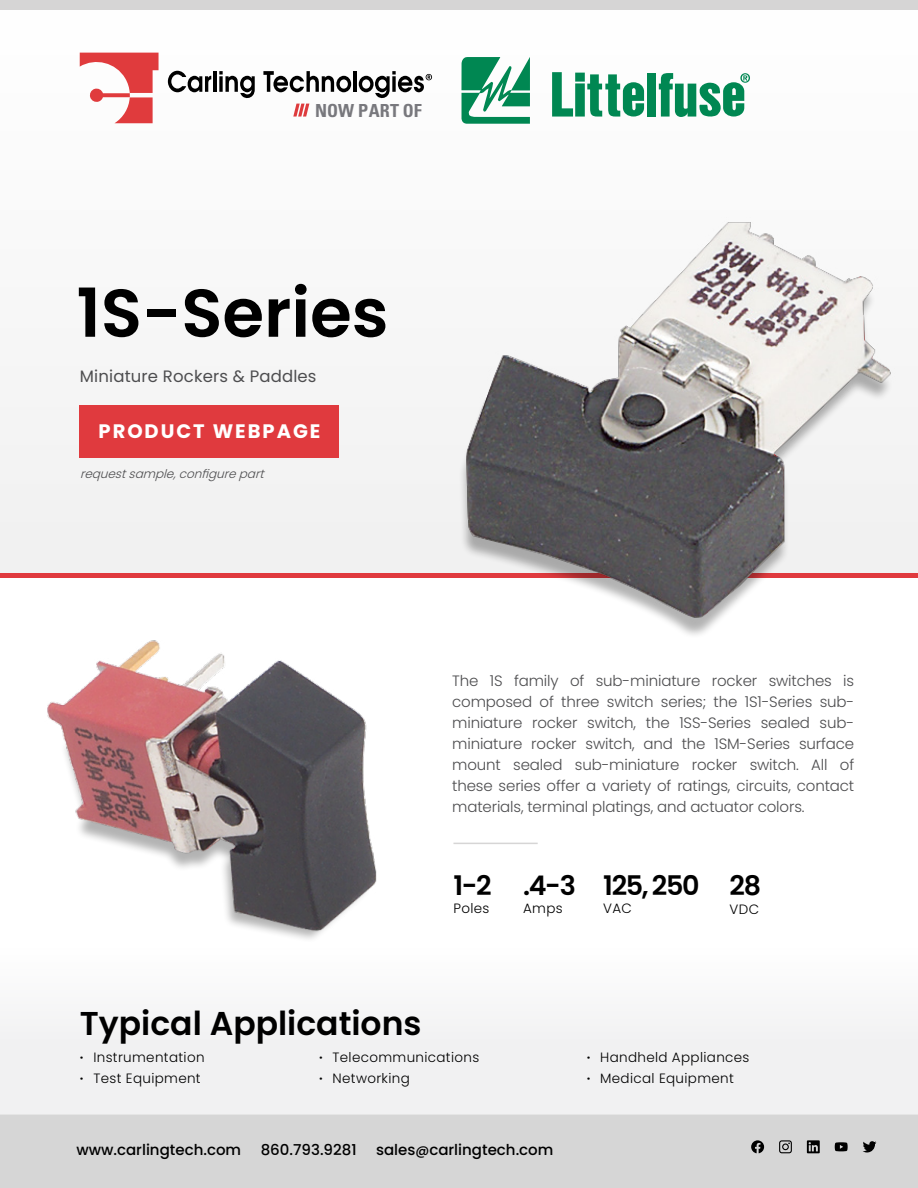
<style>
.page{position:relative;width:918px;height:1188px;background:#fff}
.page>*{position:absolute;margin:0;border:0;box-sizing:border-box;transform-origin:0 0}
.t1{font:600 67.5px "Poppins";color:#000}
.t2{font:600 33px "Poppins";color:#000}
.t3{font:600 27px "Poppins";letter-spacing:-.05em;color:#000}
.t4{font:700 19.5px "Poppins";letter-spacing:.1em;color:#fff}
.t5{font:700 condensed 18px "Univers LT Std";color:#78787d}
.t6{font:16.5px "Poppins";letter-spacing:.01em;color:#4d4d4f}
.t7{font:300 15px/21px "Poppins";letter-spacing:-.01em;color:#4d4d4f;text-align:justify}
.t8{font:500 15px "Poppins";color:#000}
.t9{font:300 13.5px/21px "Poppins";letter-spacing:.025em;color:#000}
.t10{font:italic 300 12px "Poppins";color:#4d4d4f}
.s1{font-weight:600}
.s2{font-size:13.5px}
</style>
<div class="page">
<div style="left:0;top:9px;width:918px;height:564px;background:#f9f9f9"></div>
<div style="left:0;top:573px;width:918px;height:5px;background:#e03a3e"></div>
<div style="left:0;top:0;width:918px;height:9px;background:#d6d5d5"></div>
<div style="left:0;top:1115px;width:918px;height:73px;background:#d6d6d6"></div>
<div style="left:0;top:1019px;width:918px;height:96px;background:#f1f1f2"></div>
<svg style="left:807px;top:1140px;width:13px;height:13px"></svg>
<svg style="left:779px;top:1140px;width:13px;height:13px"></svg>
<svg style="left:751px;top:1140px;width:13px;height:13px"></svg>
<svg style="left:835px;top:1142px;width:13px;height:9px"></svg>
<svg style="left:863px;top:1141px;width:13px;height:12px"></svg>
<svg style="left:80px;top:53px;width:79px;height:70px"></svg>
<svg style="left:168px;top:71px;width:43px;height:21px"></svg>
<hr style="left:213px;top:71px;width:3px;height:21px;background:#000">
<svg style="left:219px;top:71px;width:36px;height:27px"></svg>
<svg style="left:263px;top:71px;width:88px;height:21px"></svg>
<hr style="left:353px;top:71px;width:4px;height:21px;background:#000">
<svg style="left:359px;top:71px;width:73px;height:27px"></svg>
<svg style="left:293px;top:104px;width:16px;height:13px"></svg>
<svg style="left:461px;top:57px;width:69px;height:67px"></svg>
<div style="left:647px;top:73px;width:9px;height:44px;background:#008752"></div>
<svg style="left:659px;top:73px;width:91px;height:44px"></svg>
<svg style="left:552px;top:72px;width:92px;height:45px"></svg>
<div style="left:80px;top:405px;width:259px;height:53px;background:#e03a3e"></div>
<div style="left:459px;top:284px;width:435px;height:355px;background:#000;opacity:.3"></div>
<img style="left:463px;top:222px;width:431px;height:401px">
<img style="left:47px;top:640px;width:330px;height:299px">
<hr style="left:453px;top:843px;width:85px;height:1px;background:#d6d5d5">
<p class="t5" style="left:315px;top:99px;width:108px">NOW PART OF</p>
<h1 class="t1" style="left:76px;top:274px;width:314px">1S-Series</h1>
<p class="t6" style="left:80px;top:366px;width:238px">Miniature Rockers &amp; Paddles</p>
<h3 class="t4" style="left:99px;top:420px;width:223px">PRODUCT WEBPAGE</h3>
<p class="t10" style="left:80px;top:467px;width:190px">requestsample,configurepart</p>
<p class="t7" style="left:452px;top:670px;width:404px">The 1S family of sub-miniature rocker switches is composed of three switch series; the 1S1-Series sub&shy;miniature rocker switch, the 1SS-Series sealed sub&shy;miniature rocker switch, and the 1SM-Series surface mount sealed sub-miniature rocker switch. All of these series offer a variety of ratings, circuits, contact materials, terminal platings, and actuator colors.</p>
<h3 class="t3" style="left:453px;top:870px;width:309px">1-2 .4-3 125, 250 28</h3>
<p class="t9" style="left:453px;top:898px;width:38px">Poles</p>
<p class="t9" style="left:523px;top:898px;width:41px">Amps</p>
<p class="t9" style="left:603px;top:898px;width:30px">VAC</p>
<p class="t9" style="left:730px;top:899px;width:31px">VDC</p>
<h2 class="t2" style="left:80px;top:1004px;width:343px">Typical Applications</h2>
<p class="t9" style="left:80px;top:1047px;width:126px"><span class="s1">∙</span> Instrumentation <span class="s1">∙</span> Test Equipment</p>
<p class="t9" style="left:319px;top:1047px;width:162px"><span class="s1">∙</span> Telecommunications <span class="s1">∙</span> Networking</p>
<p class="t9" style="left:587px;top:1047px;width:164px"><span class="s1">∙</span> Handheld Appliances <span class="s1">∙</span> Medical Equipment</p>
<p class="t8" style="left:76px;top:1141px;width:166px">www.carlingtech.com</p>
<p class="t8" style="left:261px;top:1141px;width:97px">860.793.9281</p>
<p class="t8" style="left:376px;top:1141px;width:179px">sales<span class="s2">@</span>carlingtech.com</p>
</div>
